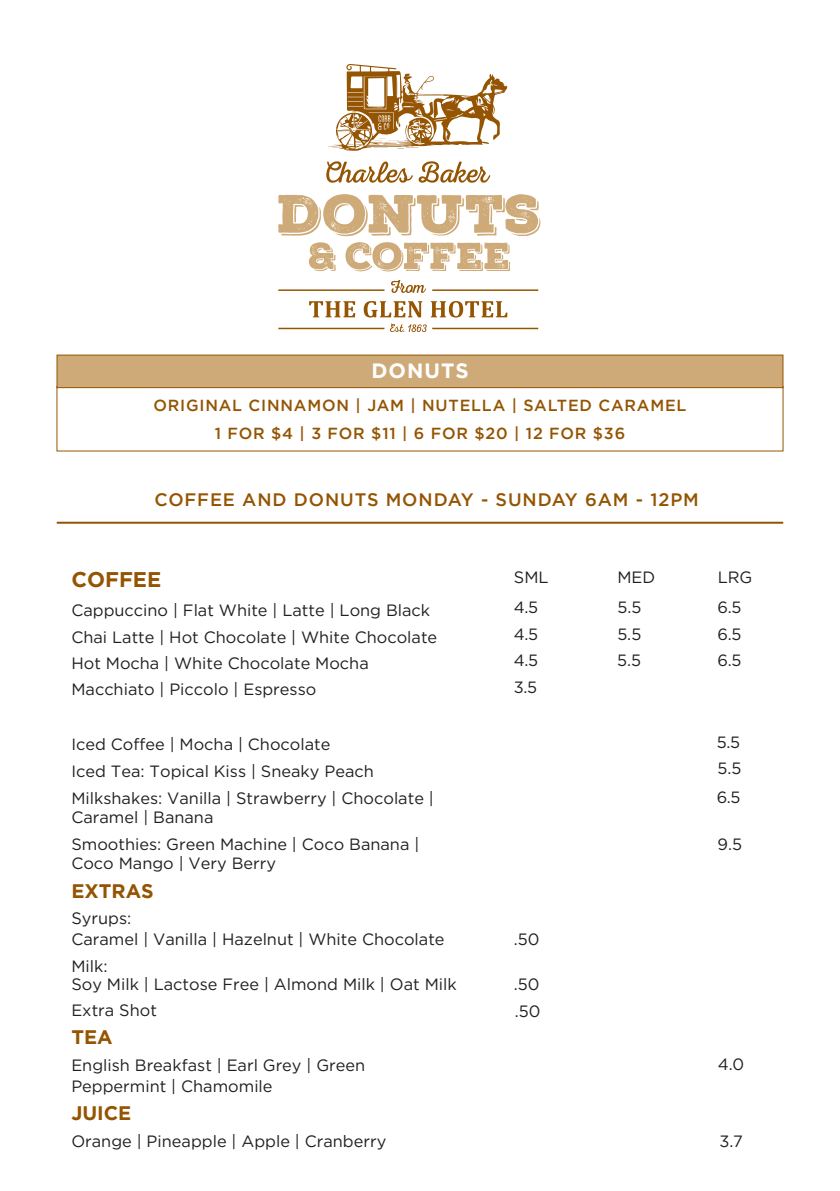
<style>
.page{position:relative;width:840px;height:1191px;background:#fff}
.page>*{position:absolute;margin:0;border:0;box-sizing:border-box;transform-origin:0 0}
.t1{font:700 21.2px "Gotham";color:#945402}
.t2{font:700 20.6px "Gotham";letter-spacing:.05em;color:#fff}
.t3{font:700 19.6px "Gotham";color:#945402}
.t4{font:500 18px "Gotham";letter-spacing:.05em;color:#945402}
.t5{font:16.4px/26.4px "Gotham";color:#231f20}
.t6{font:500 16px/28.8px "Gotham";letter-spacing:.05em;color:#945402;text-align:center}
</style>
<div class="page">
<svg style="left:390px;top:323px;width:36px;height:9px"></svg>
<svg style="left:326px;top:161px;width:86px;height:22px"></svg>
<svg style="left:418px;top:161px;width:72px;height:22px"></svg>
<svg style="left:309px;top:301px;width:198px;height:16px"></svg>
<svg style="left:391px;top:280px;width:35px;height:13px"></svg>
<hr style="left:432px;top:328px;width:106px;height:1px;background:#945402">
<hr style="left:278px;top:328px;width:106px;height:1px;background:#945402">
<hr style="left:432px;top:289px;width:106px;height:2px;background:#945402">
<hr style="left:278px;top:289px;width:106px;height:2px;background:#945402">
<svg style="left:328px;top:64px;width:179px;height:87px"></svg>
<svg style="left:278px;top:194px;width:262px;height:42px"></svg>
<svg style="left:309px;top:242px;width:26px;height:29px"></svg>
<svg style="left:345px;top:242px;width:165px;height:29px"></svg>
<div style="left:57px;top:355px;width:725px;height:33px;background:#ceaa78"></div>
<div style="left:57px;top:355px;width:725px;height:33px;border:1px solid #945402"></div>
<hr style="left:57px;top:522px;width:725px;height:2px;background:#945402">
<p class="t2" style="left:371px;top:356px;width:99px">DONUTS</p>
<p class="t6" style="left:153px;top:390px;width:534px">ORIGINAL CINNAMON | JAM | NUTELLA | SALTED CARAMEL<br>1 FOR $4 | 3 FOR $11 | 6 FOR $20 | 12 FOR $36</p>
<p class="t4" style="left:154px;top:487px;width:545px">COFFEE AND DONUTS MONDAY - SUNDAY 6AM - 12PM</p>
<p class="t5" style="left:513px;top:564px;width:36px">SML</p>
<p class="t5" style="left:617px;top:564px;width:39px">MED</p>
<p class="t5" style="left:717px;top:564px;width:36px">LRG</p>
<p class="t5" style="left:513px;top:594px;width:26px">4.5</p>
<p class="t5" style="left:617px;top:594px;width:25px">5.5</p>
<p class="t5" style="left:717px;top:594px;width:25px">6.5</p>
<p class="t5" style="left:513px;top:620px;width:26px">4.5</p>
<p class="t5" style="left:617px;top:620px;width:25px">5.5</p>
<p class="t5" style="left:717px;top:620px;width:25px">6.5</p>
<p class="t5" style="left:513px;top:646px;width:26px">4.5</p>
<p class="t5" style="left:617px;top:646px;width:25px">5.5</p>
<p class="t5" style="left:717px;top:646px;width:25px">6.5</p>
<p class="t5" style="left:513px;top:674px;width:25px">3.5</p>
<p class="t1" style="left:71px;top:566px;width:91px">COFFEE</p>
<p class="t5" style="left:71px;top:597px;width:367px">Cappuccino | Flat White | Latte | Long Black Chai Latte | Hot Chocolate | White Chocolate Hot Mocha | White Chocolate Mocha Macchiato | Piccolo | Espresso</p>
<p class="t5" style="left:71px;top:730px;width:364px">Iced Coffee | Mocha | Chocolate<br>Iced Tea: Topical Kiss | Sneaky Peach<br>Milkshakes: Vanilla | Strawberry | Chocolate |</p>
<p class="t5" style="left:71px;top:803px;width:349px">Caramel | Banana<br>Smoothies: Green Machine | Coco Banana |</p>
<p class="t5" style="left:71px;top:850px;width:206px">Coco Mango | Very Berry</p>
<p class="t3" style="left:71px;top:878px;width:84px">EXTRAS</p>
<p class="t5" style="left:71px;top:907px;width:374px;line-height:21.2px">Syrups:<br>Caramel | Vanilla | Hazelnut | White Chocolate</p>
<p class="t5" style="left:71px;top:956px;width:386px;line-height:18px">Milk:<br>Soy Milk | Lactose Free | Almond Milk | Oat Milk</p>
<p class="t5" style="left:71px;top:996px;width:87px">Extra Shot</p>
<p class="t3" style="left:71px;top:1024px;width:43px">TEA</p>
<p class="t5" style="left:71px;top:1053px;width:295px;line-height:21.2px">English Breakfast | Earl Grey | Green<br>Peppermint | Chamomile</p>
<p class="t3" style="left:71px;top:1100px;width:61px">JUICE</p>
<p class="t5" style="left:71px;top:1127px;width:316px">Orange | Pineapple | Apple | Cranberry</p>
<p class="t5" style="left:719px;top:1127px;width:25px">3.7</p>
<p class="t5" style="left:716px;top:728px;width:26px">5.5<br>5.5</p>
<p class="t5" style="left:716px;top:783px;width:25px">6.5</p>
<p class="t5" style="left:717px;top:831px;width:26px">9.5</p>
<p class="t5" style="left:513px;top:926px;width:27px">.50</p>
<p class="t5" style="left:513px;top:970px;width:27px">.50</p>
<p class="t5" style="left:514px;top:997px;width:27px">.50</p>
<p class="t5" style="left:717px;top:1050px;width:28px">4.0</p>
</div>
